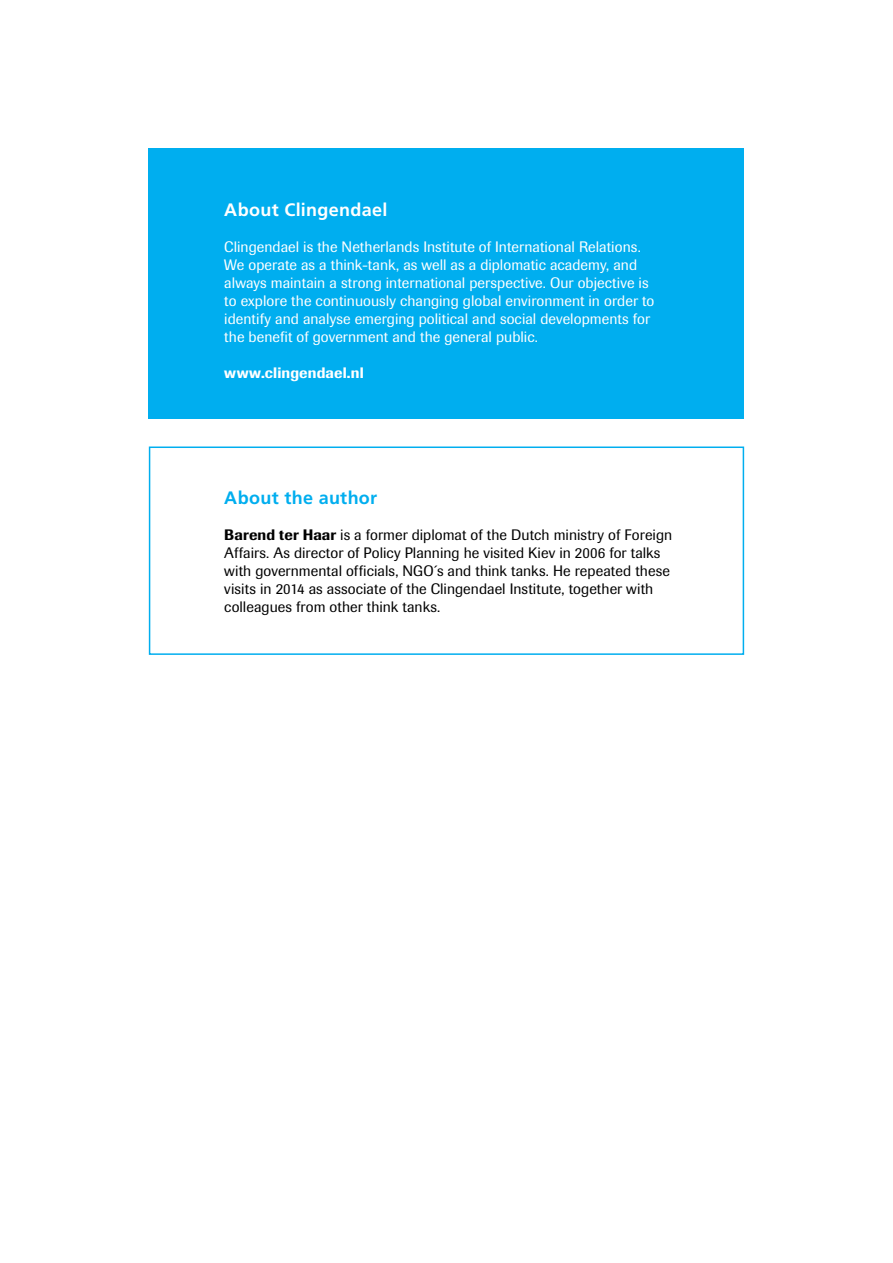
<style>
.page{position:relative;width:893px;height:1263px;background:#fff}
.page>*{position:absolute;margin:0;border:0;box-sizing:border-box;transform-origin:0 0}
.t1{font:700 18px "Frutiger LT Std";letter-spacing:.02em;color:#fff}
.t2{font:700 18px "Frutiger LT Std";letter-spacing:.015em;color:#00aeef}
.t3{font:15px/18px "Imago";letter-spacing:.005em;color:#fff}
.P_H{font:15px/18px "Imago";letter-spacing:.005em;color:#000}
.t4{font:500 15px "Imago";letter-spacing:.01em;color:#fff}
.s1{font-weight:500}
</style>
<div class="page">
<div style="left:149px;top:149px;width:595px;height:270px;background:#00aeef"></div>
<div style="left:149px;top:446px;width:595px;height:209px;border:2px solid #00aeef"></div>
<h2 class="t1" style="left:224px;top:199px;width:165px">About Clingendael</h2>
<p class="t3" style="left:224px;top:238px;width:432px">Clingendael is the Netherlands Institute of International Relations.<br>We operate as a think-tank, as well as a diplomatic academy, and always maintain a strong international perspective. Our objective is to explore the continuously changing global environment in order to identify and analyse emerging political and social developments for the benefit of government and the general public.</p>
<p class="t4" style="left:224px;top:364px;width:141px">www.clingendael.nl</p>
<h2 class="t2" style="left:224px;top:487px;width:154px">About the author</h2>
<p class="P_H" style="left:224px;top:526px;width:449px"><span class="s1">Barend ter Haar</span> is a former diplomat of the Dutch ministry of Foreign Affairs. As director of Policy Planning he visited Kiev in 2006 for talks with governmental officials, NGO´s and think tanks. He repeated these visits in 2014 as associate of the Clingendael Institute, together with colleagues from other think tanks.</p>
</div>
